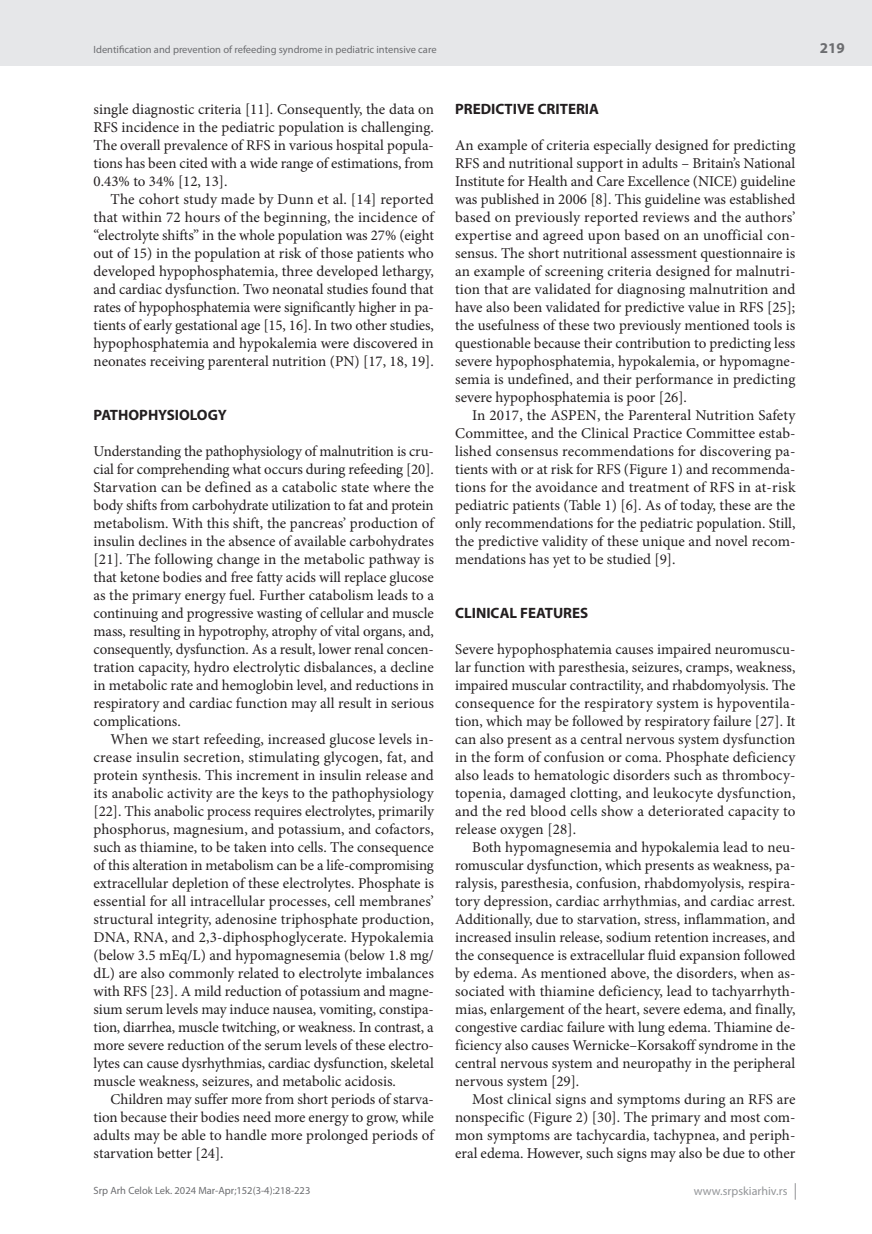
<style>
.page{position:relative;width:872px;height:1234px;background:#fff}
.page>*{position:absolute;margin:0;border:0;box-sizing:border-box;transform-origin:0 0}
.t1{font:15px/18px "Minion Pro";color:#231f20;text-align:justify}
.t2{font:700 15px "Myriad Pro";color:#231f20}
.t3{font:700 15px "Myriad Pro";color:#6c6d70}
.t4{font:12px "Myriad Pro";color:#939598}
.t5{font:10.5px "Myriad Pro";color:#6c6d70}
</style>
<div class="page">
<div style="left:0;top:0;width:872px;height:66px;background:#e6e7e9"></div>
<svg style="left:795px;top:1183px;width:1px;height:16px"></svg>
<p class="t5" style="left:94px;top:43px;width:344px">Identification and prevention of refeeding syndrome in pediatric intensive care</p>
<p class="t1" style="left:94px;top:100px;width:342px">single diagnostic criteria [11]. Consequently, the data on RFS incidence in the pediatric population is challenging.<br>The overall prevalence of RFS in various hospital popula&shy;tions has been cited with a wide range of estimations, from 0.43% to 34% [12, 13].</p>
<p class="t1" style="left:94px;top:190px;width:342px;text-indent:17px">The cohort study made by Dunn et al. [14] reported that within 72 hours of the beginning, the incidence of “electrolyte shifts” in the whole population was 27% (eight out of 15) in the population at risk of those patients who developed hypophosphatemia, three developed lethargy, and cardiac dysfunction. Two neonatal studies found that rates of hypophosphatemia were significantly higher in pa&shy;tients of early gestational age [15, 16]. In two other studies, hypophosphatemia and hypokalemia were discovered in neonates receiving parenteral nutrition (PN) [17, 18, 19].</p>
<p class="t2" style="left:94px;top:405px;width:135px">PATHOPHYSIOLOGY</p>
<p class="t1" style="left:94px;top:442px;width:342px">Understanding the pathophysiology of malnutrition is cru&shy;cial for comprehending what occurs during refeeding [20].<br>Starvation can be defined as a catabolic state where the body shifts from carbohydrate utilization to fat and protein metabolism. With this shift, the pancreas’ production of insulin declines in the absence of available carbohydrates [21]. The following change in the metabolic pathway is that ketone bodies and free fatty acids will replace glucose as the primary energy fuel. Further catabolism leads to a continuing and progressive wasting of cellular and muscle mass, resulting in hypotrophy, atrophy of vital organs, and, consequently, dysfunction. As a result, lower renal concen&shy;tration capacity, hydro electrolytic disbalances, a decline in metabolic rate and hemoglobin level, and reductions in respiratory and cardiac function may all result in serious complications.</p>
<p class="t1" style="left:94px;top:730px;width:342px;text-indent:17px">When we start refeeding, increased glucose levels in&shy;crease insulin secretion, stimulating glycogen, fat, and protein synthesis. This increment in insulin release and its anabolic activity are the keys to the pathophysiology [22]. This anabolic process requires electrolytes, primarily phosphorus, magnesium, and potassium, and cofactors, such as thiamine, to be taken into cells. The consequence of this alteration in metabolism can be a life-compromising extracellular depletion of these electrolytes. Phosphate is essential for all intracellular processes, cell membranes’ structural integrity, adenosine triphosphate production, DNA, RNA, and 2,3-diphosphoglycerate. Hypokalemia (below 3.5 mEq/L) and hypomagnesemia (below 1.8 mg/ dL) are also commonly related to electrolyte imbalances with RFS [23]. A mild reduction of potassium and magne&shy;sium serum levels may induce nausea, vomiting, constipa&shy;tion, diarrhea, muscle twitching, or weakness. In contrast, a more severe reduction of the serum levels of these electro&shy;lytes can cause dysrhythmias, cardiac dysfunction, skeletal muscle weakness, seizures, and metabolic acidosis.</p>
<p class="t1" style="left:94px;top:1090px;width:342px;text-indent:17px">Children may suffer more from short periods of starva&shy;tion because their bodies need more energy to grow, while adults may be able to handle more prolonged periods of starvation better [24].</p>
<p class="t2" style="left:455px;top:99px;width:145px">PREDICTIVE CRITERIA</p>
<p class="t1" style="left:455px;top:136px;width:342px">An example of criteria especially designed for predicting RFS and nutritional support in adults – Britain’s National Institute for Health and Care Excellence (NICE) guideline was published in 2006 [8]. This guideline was established based on previously reported reviews and the authors’ expertise and agreed upon based on an unofficial con&shy;sensus. The short nutritional assessment questionnaire is an example of screening criteria designed for malnutri&shy;tion that are validated for diagnosing malnutrition and have also been validated for predictive value in RFS [25]; the usefulness of these two previously mentioned tools is questionable because their contribution to predicting less severe hypophosphatemia, hypokalemia, or hypomagne&shy;semia is undefined, and their performance in predicting severe hypophosphatemia is poor [26].</p>
<p class="t1" style="left:455px;top:406px;width:342px;text-indent:17px">In 2017, the ASPEN, the Parenteral Nutrition Safety Committee, and the Clinical Practice Committee estab&shy;lished consensus recommendations for discovering pa&shy;tients with or at risk for RFS (Figure 1) and recommenda&shy;tions for the avoidance and treatment of RFS in at-risk pediatric patients (Table 1) [6]. As of today, these are the only recommendations for the pediatric population. Still, the predictive validity of these unique and novel recom&shy;mendations has yet to be studied [9].</p>
<p class="t2" style="left:455px;top:603px;width:135px">CLINICAL FEATURES</p>
<p class="t1" style="left:455px;top:640px;width:342px">Severe hypophosphatemia causes impaired neuromuscu&shy;lar function with paresthesia, seizures, cramps, weakness, impaired muscular contractility, and rhabdomyolysis. The consequence for the respiratory system is hypoventila&shy;tion, which may be followed by respiratory failure [27]. It can also present as a central nervous system dysfunction in the form of confusion or coma. Phosphate deficiency also leads to hematologic disorders such as thrombocy&shy;topenia, damaged clotting, and leukocyte dysfunction, and the red blood cells show a deteriorated capacity to release oxygen [28].</p>
<p class="t1" style="left:455px;top:838px;width:342px;text-indent:17px">Both hypomagnesemia and hypokalemia lead to neu&shy;romuscular dysfunction, which presents as weakness, pa&shy;ralysis, paresthesia, confusion, rhabdomyolysis, respira&shy;tory depression, cardiac arrhythmias, and cardiac arrest.<br>Additionally, due to starvation, stress, inflammation, and increased insulin release, sodium retention increases, and the consequence is extracellular fluid expansion followed by edema. As mentioned above, the disorders, when as&shy;sociated with thiamine deficiency, lead to tachyarrhyth&shy;mias, enlargement of the heart, severe edema, and finally, congestive cardiac failure with lung edema. Thiamine de&shy;ficiency also causes Wernicke–Korsakoff syndrome in the central nervous system and neuropathy in the peripheral nervous system [29].</p>
<p class="t1" style="left:455px;top:1090px;width:342px;text-indent:17px">Most clinical signs and symptoms during an RFS are nonspecific (Figure 2) [30]. The primary and most com&shy;mon symptoms are tachycardia, tachypnea, and periph&shy;eral edema. However, such signs may also be due to other</p>
<p class="t5" style="left:94px;top:1184px;width:218px">Srp Arh Celok Lek. 2024 Mar-Apr;152(3-4):218-223</p>
<p class="t4" style="left:694px;top:1183px;width:95px">www.srpskiarhiv.rs</p>
<p class="t3" style="left:820px;top:38px;width:26px">219</p>
</div>
